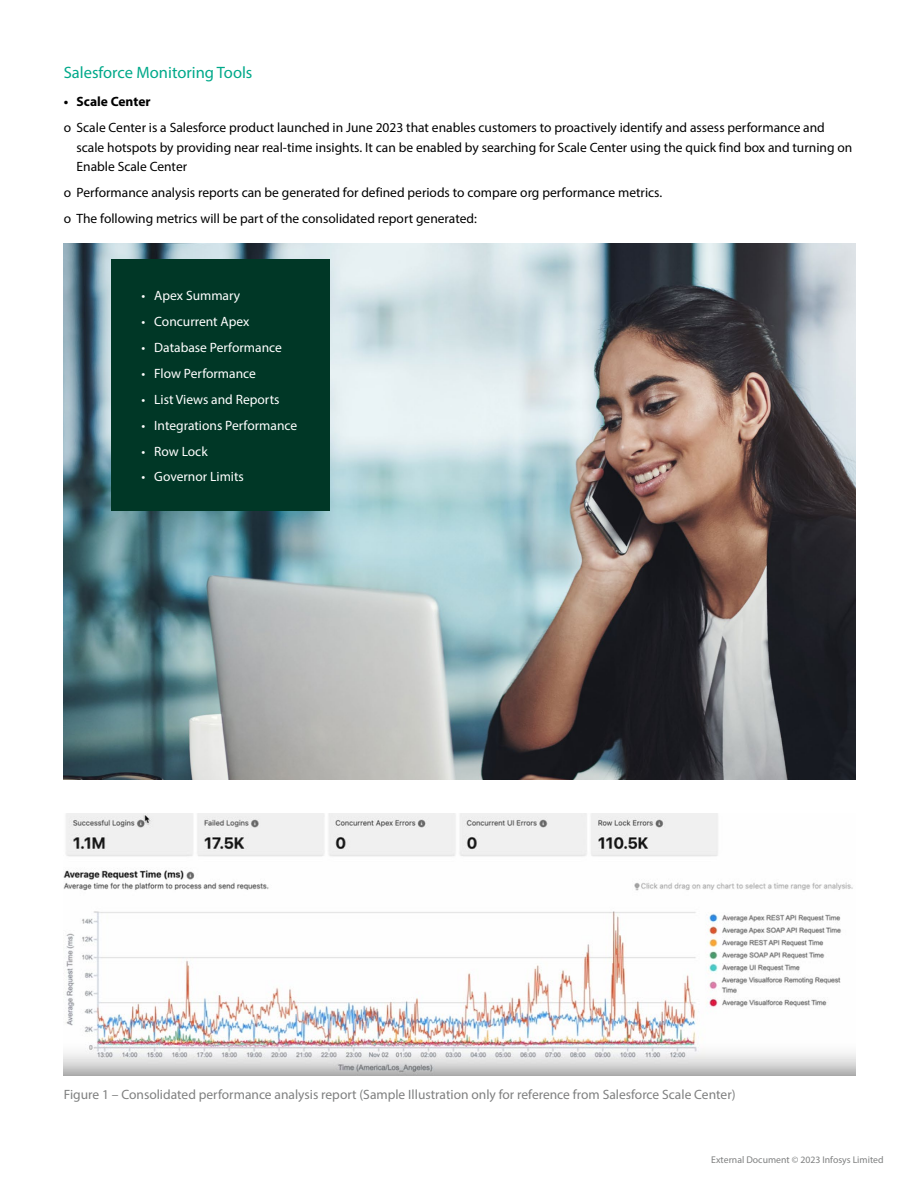
<style>
.page{position:relative;width:918px;height:1188px;background:#fff}
.page>*{position:absolute;margin:0;border:0;box-sizing:border-box;transform-origin:0 0}
.t1{font:16.5px "Myriad Pro";color:#00a98a}
.t2{font:13.5px/19.5px "Myriad Pro";color:#000}
.t3{font:13.5px "Myriad Pro";color:#fff}
.t4{font:13.5px "Myriad Pro";color:#7f8080}
.t5{font:700 13.5px "Myriad Pro";color:#000}
.t6{font:9.75px "Myriad Pro";color:#7f8080}
</style>
<div class="page">
<img style="left:64px;top:813px;width:791px;height:263px">
<img style="left:64px;top:243px;width:791px;height:536px">
<div style="left:111px;top:259px;width:219px;height:252px;background:#003726"></div>
<p class="t1" style="left:64px;top:63px;width:190px">Salesforce Monitoring Tools</p>
<p class="t5" style="left:64px;top:93px;width:88px">• Scale Center</p>
<p class="t2" style="left:77px;top:118px;width:777px;text-indent:-13px">o Scale Center is a Salesforce product launched in June 2023 that enables customers to proactively identify and assess performance and scale hotspots by providing near real-time insights. It can be enabled by searching for Scale Center using the quick find box and turning on<br>Enable Scale Center</p>
<p class="t2" style="left:64px;top:179px;width:600px;line-height:26px">o Performance analysis reports can be generated for defined periods to compare org performance metrics. o The following metrics will be part of the consolidated report generated:</p>
<p class="t3" style="left:142px;top:287px;width:100px">• Apex Summary</p>
<p class="t3" style="left:142px;top:313px;width:109px">• Concurrent Apex</p>
<p class="t3" style="left:142px;top:339px;width:142px">• Database Performance</p>
<p class="t3" style="left:142px;top:365px;width:116px">• Flow Performance</p>
<p class="t3" style="left:142px;top:391px;width:139px">• List Views and Reports</p>
<p class="t3" style="left:142px;top:417px;width:157px">• Integrations Performance</p>
<p class="t3" style="left:142px;top:443px;width:68px">• Row Lock</p>
<p class="t3" style="left:142px;top:469px;width:104px">• Governor Limits</p>
<p class="t4" style="left:64px;top:1086px;width:673px">Figure 1 – Consolidated performance analysis report (Sample Illustration only for reference from Salesforce Scale Center)</p>
<p class="t6" style="left:711px;top:1154px;width:174px">External Document © 2023 Infosys Limited</p>
</div>
